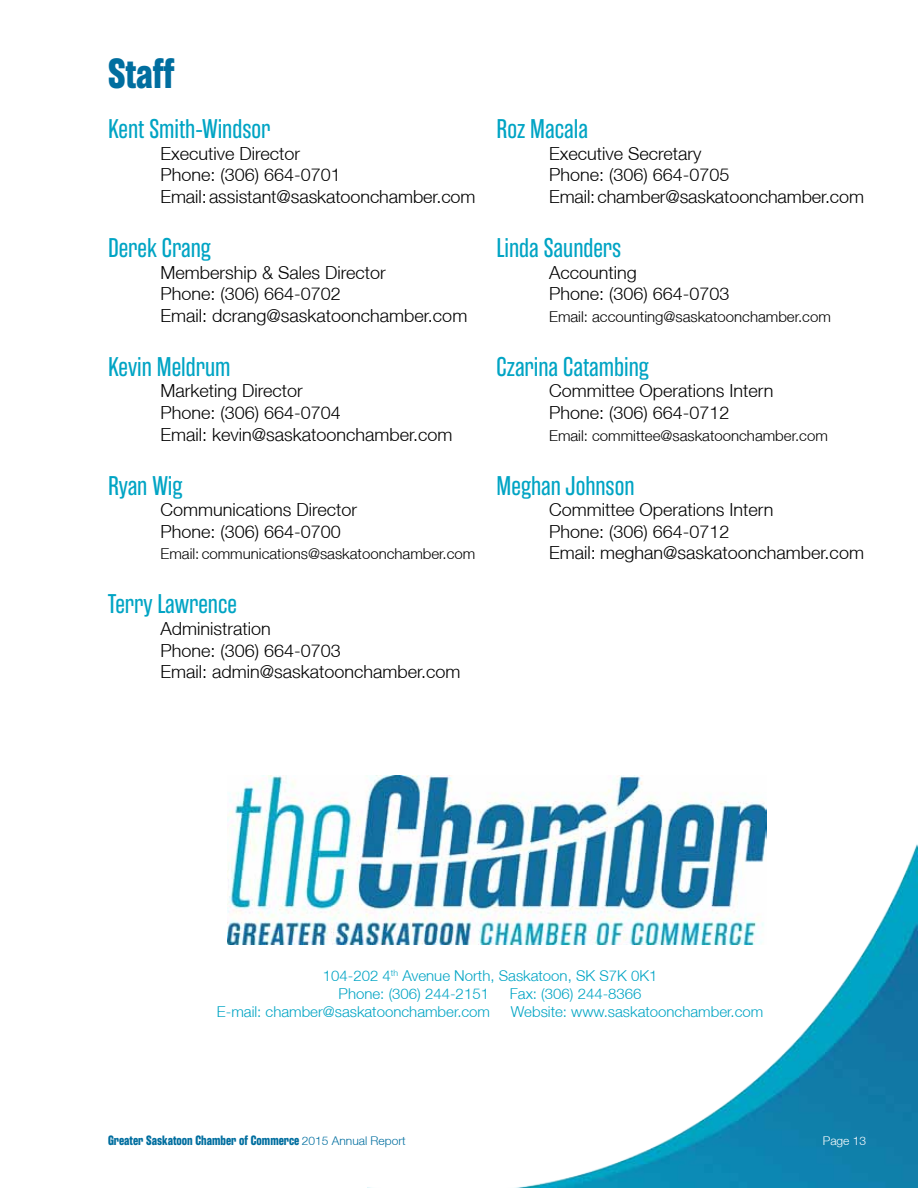
<style>
.page{position:relative;width:918px;height:1188px;background:#fff}
.page>*{position:absolute;margin:0;border:0;box-sizing:border-box;transform-origin:0 0}
.t1{font:700 42px "Rama Gothic E";color:#006e9f}
.t2{font:27px "Rama Gothic E";color:#00a4c4}
.t3{font:300 18px/21.6px "Helvetica Neue LT";color:#000}
.t4{font:300 15px/18px "Helvetica Neue LT";color:#00a4c4}
.t5{font:300 15px "Helvetica Neue LT";color:#000}
.t6{font:700 13.5px "Rama Gothic E";color:#006e9f}
.t7{font:300 12px "Helvetica Neue LT";color:#fff}
.s1{font-family:"Helvetica Neue LT";font-weight:300;font-size:12px}
</style>
<div class="page">
<img style="left:368px;top:838px;width:550px;height:350px">
<img style="left:227px;top:776px;width:539px;height:169px">
<h1 class="t1" style="left:108px;top:49px;width:68px">Staff</h1>
<h2 class="t2" style="left:108px;top:114px;width:164px">Kent Smith-Windsor</h2>
<p class="t3" style="left:161px;top:142px;width:317px">Executive Director<br>Phone: (306) 664-0701<br>Email: assistant@saskatoonchamber.com</p>
<h2 class="t2" style="left:108px;top:233px;width:104px">Derek Crang</h2>
<p class="t3" style="left:161px;top:261px;width:308px">Membership &amp; Sales Director<br>Phone: (306) 664-0702<br>Email: dcrang@saskatoonchamber.com</p>
<h2 class="t2" style="left:108px;top:352px;width:124px">Kevin Meldrum</h2>
<p class="t3" style="left:161px;top:380px;width:294px">Marketing Director<br>Phone: (306) 664-0704<br>Email: kevin@saskatoonchamber.com</p>
<h2 class="t2" style="left:108px;top:471px;width:76px">Ryan Wig</h2>
<p class="t3" style="left:161px;top:499px;width:198px">Communications Director<br>Phone: (306) 664-0700</p>
<p class="t5" style="left:160px;top:545px;width:316px">Email: communications@saskatoonchamber.com</p>
<h2 class="t2" style="left:108px;top:590px;width:130px">Terry Lawrence</h2>
<p class="t3" style="left:161px;top:617px;width:302px">Administration<br>Phone: (306) 664-0703<br>Email: admin@saskatoonchamber.com</p>
<h2 class="t2" style="left:497px;top:114px;width:93px">Roz Macala</h2>
<p class="t3" style="left:549px;top:142px;width:316px">Executive Secretary<br>Phone: (306) 664-0705<br>Email: chamber@saskatoonchamber.com</p>
<h2 class="t2" style="left:497px;top:233px;width:126px">Linda Saunders</h2>
<p class="t3" style="left:549px;top:261px;width:182px">Accounting<br>Phone: (306) 664-0703</p>
<p class="t5" style="left:549px;top:307px;width:283px">Email: accounting@saskatoonchamber.com</p>
<h2 class="t2" style="left:497px;top:352px;width:154px">Czarina Catambing</h2>
<p class="t3" style="left:549px;top:380px;width:226px">Committee Operations Intern<br>Phone: (306) 664-0712</p>
<p class="t5" style="left:549px;top:426px;width:280px">Email: committee@saskatoonchamber.com</p>
<h2 class="t2" style="left:497px;top:471px;width:139px">Meghan Johnson</h2>
<p class="t3" style="left:549px;top:499px;width:316px">Committee Operations Intern<br>Phone: (306) 664-0712<br>Email: meghan@saskatoonchamber.com</p>
<p class="t4" style="left:339px;top:966px;width:320px;text-indent:-16px">104-202 4<sup>th</sup> Avenue North, Saskatoon, SK S7K 0K1<br>Phone: (306) 244-2151</p>
<p class="t4" style="left:510px;top:984px;width:133px">Fax: (306) 244-8366</p>
<p class="t4" style="left:217px;top:1002px;width:275px">E-mail: chamber@saskatoonchamber.com</p>
<p class="t4" style="left:511px;top:1002px;width:254px">Website: www.saskatoonchamber.com</p>
<p class="t6" style="left:108px;top:1133px;width:299px">Greater Saskatoon Chamber of Commerce <span class="s1">2015 Annual Report</span></p>
<p class="t7" style="left:823px;top:1133px;width:45px">Page 13</p>
</div>
